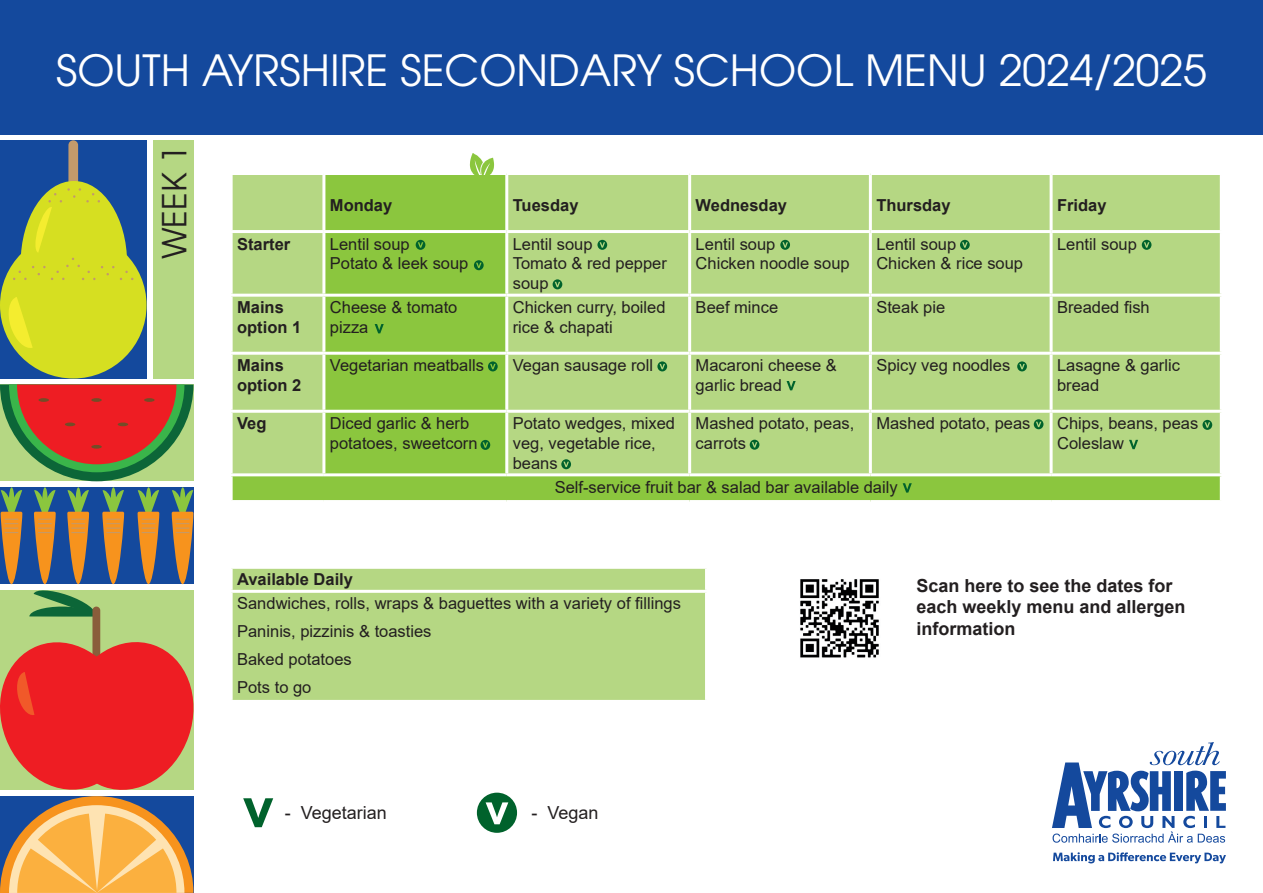
<style>
.page{position:relative;width:1263px;height:893px;background:#fff}
.page>*{position:absolute;margin:0;border:0;box-sizing:border-box;transform-origin:0 0}
.t1{font:42.75px "ITC Avant Garde Pro";color:#fff}
.t2{font:33px "ITC Avant Garde Pro";color:#231f20}
.t3{font:700 18px/21.6px "Arial";color:#231f20}
.t4{font:18px "Arial";color:#231f20}
.t5{font:16.5px/19.8px "Arial";color:#231f20}
.t6{font:700 16.5px/19.8px "Arial";color:#231f20}
</style>
<div class="page">
<div style="left:153px;top:140px;width:40px;height:238px;background:#b5d783"></div>
<div style="left:0;top:140px;width:147px;height:238px;background:#14499d"></div>
<div style="left:0;top:0;width:1263px;height:134px;background:#14499d"></div>
<svg style="left:233px;top:175px;width:987px;height:325px;background:#abd372"></svg>
<hr style="left:322px;top:175px;width:3px;height:55px;background:#fff">
<hr style="left:505px;top:175px;width:3px;height:55px;background:#fff">
<hr style="left:688px;top:175px;width:3px;height:55px;background:#fff">
<hr style="left:869px;top:175px;width:3px;height:55px;background:#fff">
<hr style="left:1049px;top:175px;width:3px;height:55px;background:#fff">
<hr style="left:230px;top:230px;width:94px;height:3px;background:#fff">
<hr style="left:324px;top:230px;width:183px;height:3px;background:#fff">
<hr style="left:322px;top:233px;width:3px;height:61px;background:#fff">
<hr style="left:507px;top:230px;width:183px;height:3px;background:#fff">
<hr style="left:505px;top:233px;width:3px;height:61px;background:#fff">
<hr style="left:690px;top:230px;width:180px;height:3px;background:#fff">
<hr style="left:688px;top:233px;width:3px;height:61px;background:#fff">
<hr style="left:870px;top:230px;width:181px;height:3px;background:#fff">
<hr style="left:869px;top:233px;width:3px;height:61px;background:#fff">
<hr style="left:1051px;top:230px;width:172px;height:3px;background:#fff">
<hr style="left:1049px;top:233px;width:3px;height:61px;background:#fff">
<hr style="left:230px;top:294px;width:94px;height:3px;background:#fff">
<hr style="left:324px;top:294px;width:183px;height:3px;background:#fff">
<hr style="left:322px;top:297px;width:3px;height:55px;background:#fff">
<hr style="left:507px;top:294px;width:183px;height:3px;background:#fff">
<hr style="left:505px;top:297px;width:3px;height:55px;background:#fff">
<hr style="left:690px;top:294px;width:180px;height:3px;background:#fff">
<hr style="left:688px;top:297px;width:3px;height:55px;background:#fff">
<hr style="left:870px;top:294px;width:181px;height:3px;background:#fff">
<hr style="left:869px;top:297px;width:3px;height:55px;background:#fff">
<hr style="left:1051px;top:294px;width:172px;height:3px;background:#fff">
<hr style="left:1049px;top:297px;width:3px;height:55px;background:#fff">
<hr style="left:230px;top:352px;width:94px;height:3px;background:#fff">
<hr style="left:324px;top:352px;width:183px;height:3px;background:#fff">
<hr style="left:322px;top:355px;width:3px;height:55px;background:#fff">
<hr style="left:507px;top:352px;width:183px;height:3px;background:#fff">
<hr style="left:505px;top:355px;width:3px;height:55px;background:#fff">
<hr style="left:690px;top:352px;width:180px;height:3px;background:#fff">
<hr style="left:688px;top:355px;width:3px;height:55px;background:#fff">
<hr style="left:870px;top:352px;width:181px;height:3px;background:#fff">
<hr style="left:869px;top:355px;width:3px;height:55px;background:#fff">
<hr style="left:1051px;top:352px;width:172px;height:3px;background:#fff">
<hr style="left:1049px;top:355px;width:3px;height:55px;background:#fff">
<hr style="left:230px;top:410px;width:94px;height:3px;background:#fff">
<hr style="left:324px;top:410px;width:183px;height:3px;background:#fff">
<hr style="left:322px;top:413px;width:3px;height:60px;background:#fff">
<hr style="left:507px;top:410px;width:183px;height:3px;background:#fff">
<hr style="left:505px;top:413px;width:3px;height:60px;background:#fff">
<hr style="left:690px;top:410px;width:180px;height:3px;background:#fff">
<hr style="left:688px;top:413px;width:3px;height:60px;background:#fff">
<hr style="left:870px;top:410px;width:181px;height:3px;background:#fff">
<hr style="left:869px;top:413px;width:3px;height:60px;background:#fff">
<hr style="left:1051px;top:410px;width:172px;height:3px;background:#fff">
<hr style="left:1049px;top:413px;width:3px;height:60px;background:#fff">
<hr style="left:230px;top:473px;width:94px;height:3px;background:#fff">
<hr style="left:324px;top:473px;width:183px;height:3px;background:#fff">
<hr style="left:507px;top:473px;width:183px;height:3px;background:#fff">
<hr style="left:690px;top:473px;width:180px;height:3px;background:#fff">
<hr style="left:870px;top:473px;width:181px;height:3px;background:#fff">
<hr style="left:1051px;top:473px;width:172px;height:3px;background:#fff">
<div style="left:0;top:487px;width:193px;height:97px;background:#14499d"></div>
<div style="left:0;top:590px;width:193px;height:200px;background:#b5d783"></div>
<svg style="left:0;top:384px;width:193px;height:97px;background:#ac603e"></svg>
<svg style="left:91px;top:445px;width:11px;height:4px"></svg>
<div style="left:92px;top:607px;width:8px;height:53px;background:#8a5d3b;border-radius:4px"></div>
<svg style="left:0;top:633px;width:194px;height:260px;background:#d86b4d"></svg>
<svg style="left:1053px;top:852px;width:173px;height:11px"></svg>
<svg style="left:1052px;top:742px;width:174px;height:101px"></svg>
<div style="left:233px;top:569px;width:472px;height:131px;background:#b5d783"></div>
<hr style="left:230px;top:590px;width:478px;height:3px;background:#fff">
<svg style="left:470px;top:153px;width:24px;height:25px"></svg>
<svg style="left:243px;top:798px;width:30px;height:29px"></svg>
<svg style="left:477px;top:793px;width:40px;height:40px"></svg>
<svg style="left:1px;top:489px;width:21px;height:95px"></svg>
<svg style="left:172px;top:489px;width:21px;height:95px"></svg>
<svg style="left:138px;top:489px;width:21px;height:95px"></svg>
<div style="left:42px;top:487px;width:6px;height:26px;background:#8bc63e;border-radius:50%"></div>
<svg style="left:29px;top:489px;width:95px;height:128px"></svg>
<div style="left:68px;top:140px;width:10px;height:67px;background:#c39a6b;border-radius:5px"></div>
<div style="left:0;top:232px;width:147px;height:146px;background:#d6df21;border-radius:50%"></div>
<div style="left:21px;top:181px;width:106px;height:164px;background:#d6df21;border-radius:50%"></div>
<svg style="left:6px;top:297px;width:27px;height:53px"></svg>
<svg style="left:13px;top:188px;width:120px;height:92px"></svg>
<img style="left:800px;top:579px;width:79px;height:79px">
<svg style="left:416px;top:240px;width:9px;height:10px"></svg>
<svg style="left:474px;top:260px;width:10px;height:10px"></svg>
<svg style="left:488px;top:361px;width:10px;height:10px"></svg>
<svg style="left:657px;top:361px;width:10px;height:10px"></svg>
<svg style="left:480px;top:440px;width:10px;height:10px"></svg>
<svg style="left:597px;top:240px;width:10px;height:10px"></svg>
<svg style="left:553px;top:279px;width:9px;height:10px"></svg>
<svg style="left:780px;top:240px;width:10px;height:10px"></svg>
<svg style="left:1017px;top:361px;width:10px;height:10px"></svg>
<svg style="left:960px;top:240px;width:10px;height:10px"></svg>
<svg style="left:1142px;top:240px;width:9px;height:10px"></svg>
<svg style="left:375px;top:324px;width:9px;height:9px"></svg>
<svg style="left:561px;top:459px;width:10px;height:10px"></svg>
<svg style="left:750px;top:440px;width:9px;height:10px"></svg>
<svg style="left:1034px;top:419px;width:9px;height:10px"></svg>
<svg style="left:1129px;top:440px;width:9px;height:9px"></svg>
<svg style="left:786px;top:381px;width:10px;height:9px"></svg>
<svg style="left:903px;top:483px;width:9px;height:10px"></svg>
<svg style="left:1202px;top:420px;width:10px;height:10px"></svg>
<p class="t1" style="left:56px;top:43px;width:1152px">SOUTH AYRSHIRE SECONDARY SCHOOL MENU 2024/2025</p>
<p class="t2" style="left:154px;top:259px;width:116px;rotate:-90deg">WEEK 1</p>
<p class="t6" style="left:330px;top:196px;width:64px">Monday</p>
<p class="t6" style="left:513px;top:196px;width:67px">Tuesday</p>
<p class="t6" style="left:696px;top:196px;width:93px">Wednesday</p>
<p class="t6" style="left:876px;top:196px;width:76px">Thursday</p>
<p class="t6" style="left:1057px;top:196px;width:51px">Friday</p>
<p class="t6" style="left:237px;top:234px;width:55px">Starter</p>
<p class="t5" style="left:330px;top:234px;width:81px">Lentil soup</p>
<p class="t5" style="left:330px;top:254px;width:140px">Potato &amp; leek soup</p>
<p class="t6" style="left:237px;top:298px;width:66px">Mains option 1</p>
<p class="t5" style="left:330px;top:297px;width:129px">Cheese &amp; tomato</p>
<p class="t5" style="left:330px;top:317px;width:40px">pizza</p>
<p class="t5" style="left:513px;top:234px;width:81px">Lentil soup</p>
<p class="t5" style="left:513px;top:254px;width:156px">Tomato &amp; red pepper soup</p>
<p class="t5" style="left:696px;top:234px;width:81px">Lentil soup</p>
<p class="t5" style="left:696px;top:254px;width:156px">Chicken noodle soup</p>
<p class="t5" style="left:876px;top:234px;width:81px">Lentil soup</p>
<p class="t5" style="left:876px;top:254px;width:148px">Chicken &amp; rice soup</p>
<p class="t5" style="left:1057px;top:234px;width:81px">Lentil soup</p>
<p class="t5" style="left:513px;top:297px;width:154px">Chicken curry, boiled rice &amp; chapati</p>
<p class="t5" style="left:696px;top:297px;width:84px">Beef mince</p>
<p class="t5" style="left:876px;top:297px;width:70px">Steak pie</p>
<p class="t5" style="left:1057px;top:297px;width:94px">Breaded fish</p>
<p class="t6" style="left:237px;top:356px;width:66px">Mains option 2</p>
<p class="t5" style="left:330px;top:355px;width:156px">Vegetarian meatballs</p>
<p class="t5" style="left:513px;top:355px;width:142px">Vegan sausage roll</p>
<p class="t5" style="left:696px;top:355px;width:143px">Macaroni cheese &amp; garlic bread</p>
<p class="t5" style="left:876px;top:355px;width:135px">Spicy veg noodles</p>
<p class="t5" style="left:1057px;top:355px;width:124px">Lasagne &amp; garlic bread</p>
<p class="t6" style="left:237px;top:414px;width:31px">Veg</p>
<p class="t5" style="left:330px;top:413px;width:149px">Diced garlic &amp; herb potatoes, sweetcorn</p>
<p class="t5" style="left:513px;top:413px;width:164px">Potato wedges, mixed veg, vegetable rice, beans</p>
<p class="t5" style="left:696px;top:413px;width:160px">Mashed potato, peas, carrots</p>
<p class="t5" style="left:876px;top:413px;width:156px">Mashed potato, peas</p>
<p class="t5" style="left:1057px;top:413px;width:143px">Chips, beans, peas</p>
<p class="t5" style="left:1057px;top:433px;width:68px">Coleslaw</p>
<p class="t5" style="left:555px;top:477px;width:344px">Self-service fruit bar &amp; salad bar available daily</p>
<p class="t6" style="left:237px;top:570px;width:117px">Available Daily</p>
<p class="t5" style="left:237px;top:593px;width:445px">Sandwiches, rolls, wraps &amp; baguettes with a variety of fillings</p>
<p class="t5" style="left:237px;top:621px;width:196px">Paninis, pizzinis &amp; toasties</p>
<p class="t5" style="left:237px;top:649px;width:116px">Baked potatoes</p>
<p class="t5" style="left:237px;top:677px;width:76px">Pots to go</p>
<p class="t3" style="left:916px;top:575px;width:271px">Scan here to see the dates for each weekly menu and allergen information</p>
<p class="t4" style="left:285px;top:800px;width:104px">- Vegetarian</p>
<p class="t4" style="left:531px;top:800px;width:69px">- Vegan</p>
</div>
